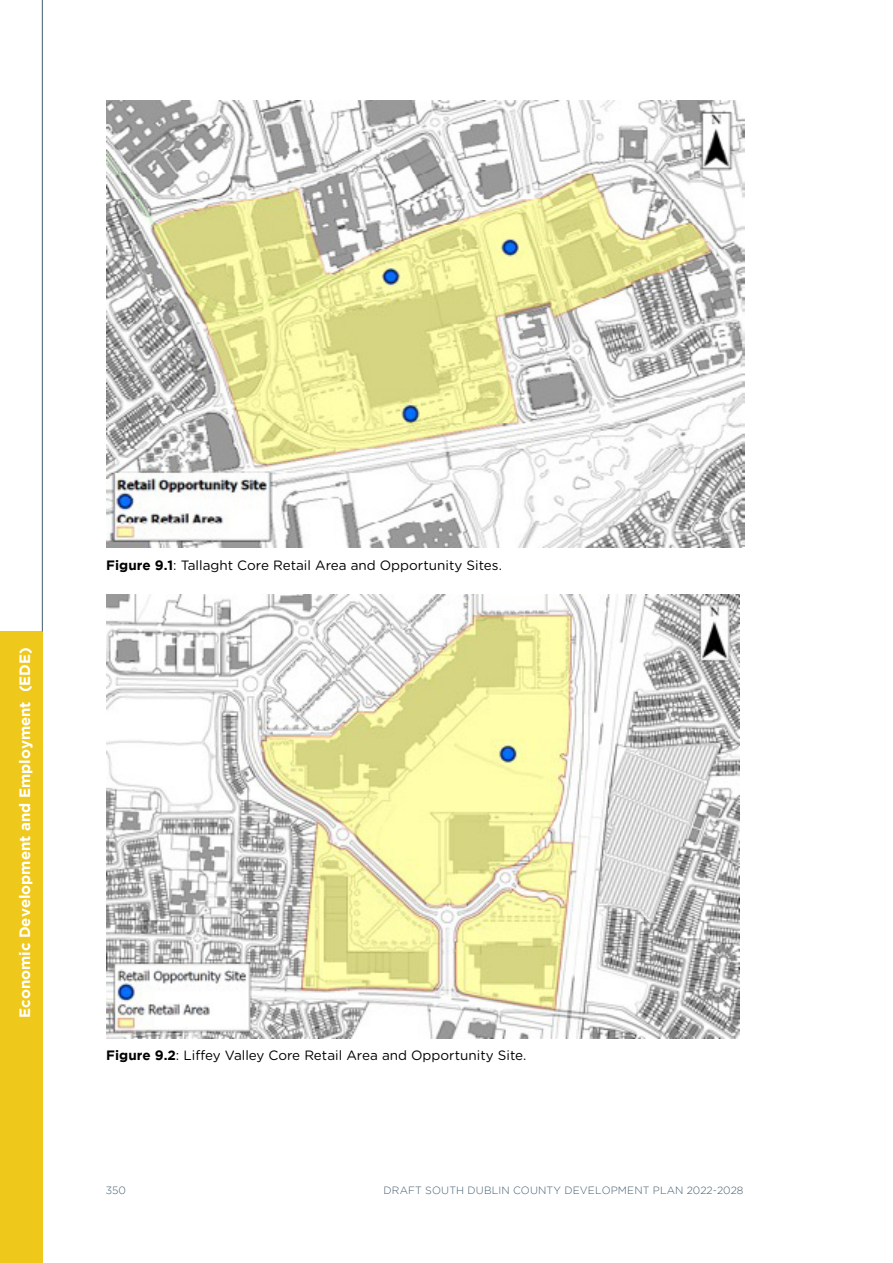
<style>
.page{position:relative;width:893px;height:1263px;background:#fff}
.page>*{position:absolute;margin:0;border:0;box-sizing:border-box;transform-origin:0 0}
.t1{font:700 15px "Gotham";color:#fff}
.t2{font:13.5px "Gotham Rounded";color:#000}
.t3{font:300 10.5px "Gotham";letter-spacing:.015em;color:#425b6c}
.s1{font-family:"Gotham";font-weight:700}
</style>
<div class="page">
<div style="left:0;top:631px;width:43px;height:632px;background:#eec81a"></div>
<hr style="left:42px;top:0;width:1px;height:631px;background:#425a6c">
<img style="left:106px;top:101px;width:638px;height:447px">
<img style="left:106px;top:594px;width:633px;height:444px">
<p class="t1" style="left:16px;top:1018px;width:372px;rotate:-90deg">Economic Development and Employment (EDE)</p>
<p class="t2" style="left:106px;top:556px;width:397px"><span class="s1">Figure 9.1</span>: Tallaght Core Retail Area and Opportunity Sites.</p>
<p class="t2" style="left:106px;top:1046px;width:422px"><span class="s1">Figure 9.2</span>: Liffey Valley Core Retail Area and Opportunity Site.</p>
<p class="t3" style="left:106px;top:1185px;width:22px">350</p>
<p class="t3" style="left:384px;top:1185px;width:361px">DRAFT SOUTH DUBLIN COUNTY DEVELOPMENT PLAN 2022-2028</p>
</div>
